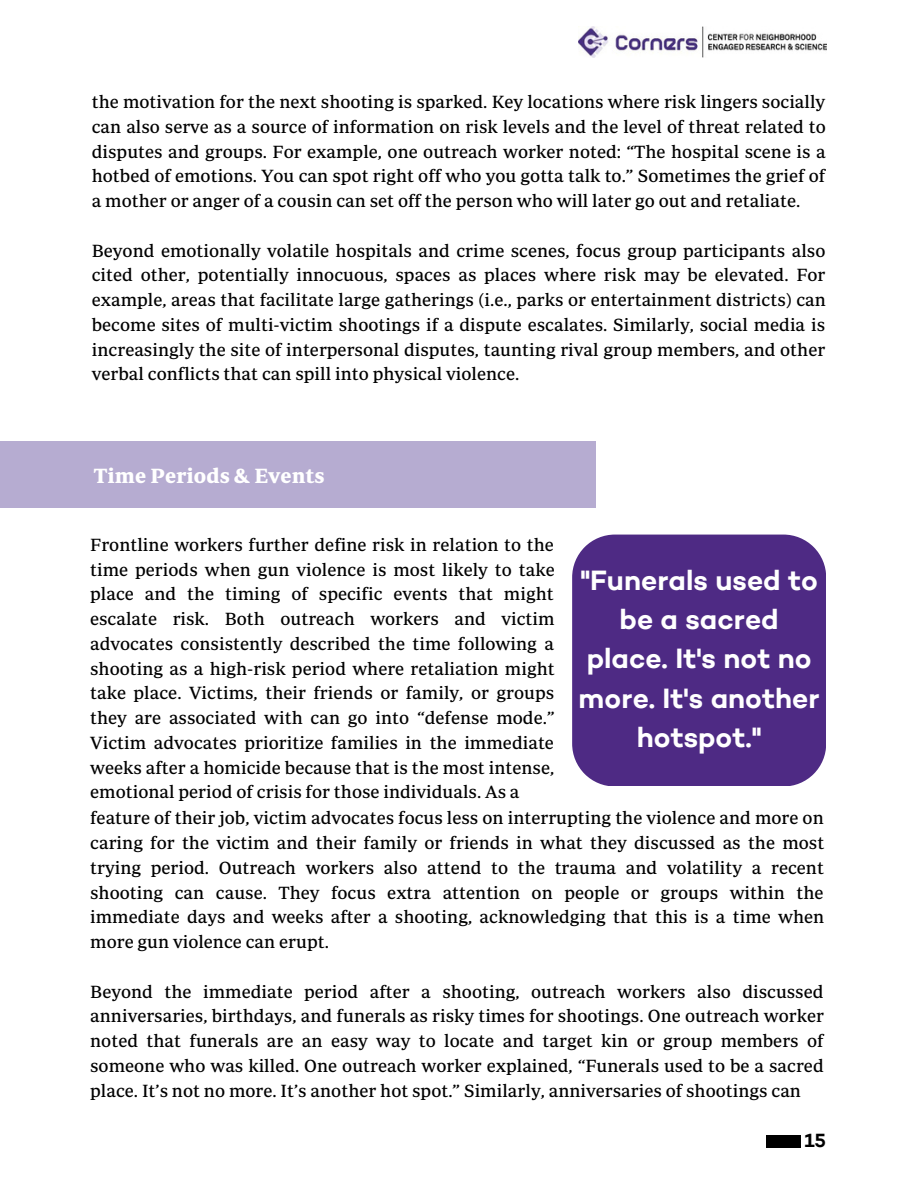
<style>
.page{position:relative;width:918px;height:1188px;background:#fff}
.page>*{position:absolute;margin:0;border:0;box-sizing:border-box;transform-origin:0 0}
.t1{font:600 28.5px/39.3px "Campton";color:#fff;text-align:center}
.t2{font:700 21px "Periodico Text";color:#fff}
.t3{font:600 19.5px "Campton";color:#000}
.t4{font:18px/24.8px "Periodico Text";color:#000;text-align:justify}
</style>
<div class="page">
<div style="left:766px;top:1135px;width:34px;height:13px;background:#000"></div>
<img style="left:579px;top:27px;width:247px;height:30px">
<div style="left:572px;top:535px;width:254px;height:251px;background:#4e2a84"></div>
<div style="left:0;top:441px;width:596px;height:67px;background:#b6acd1"></div>
<p class="t4" style="left:92px;top:89px;width:736px">the motivation for the next shooting is sparked. Key locations where risk lingers socially can also serve as a source of information on risk levels and the level of threat related to disputes and groups. For example, one outreach worker noted: “The hospital scene is a hotbed of emotions. You can spot right off who you gotta talk to.” Sometimes the grief of a mother or anger of a cousin can set off the person who will later go out and retaliate.</p>
<p class="t4" style="left:92px;top:237px;width:736px">Beyond emotionally volatile hospitals and crime scenes, focus group participants also cited other, potentially innocuous, spaces as places where risk may be elevated. For example, areas that facilitate large gatherings (i.e., parks or entertainment districts) can become sites of multi-victim shootings if a dispute escalates. Similarly, social media is increasingly the site of interpersonal disputes, taunting rival group members, and other verbal conflicts that can spill into physical violence.</p>
<p class="t2" style="left:94px;top:463px;width:232px">Time Periods &amp; Events</p>
<p class="t4" style="left:90px;top:532px;width:466px">Frontline workers further define risk in relation to the time periods when gun violence is most likely to take place and the timing of specific events that might escalate risk. Both outreach workers and victim advocates consistently described the time following a shooting as a high-risk period where retaliation might take place. Victims, their friends or family, or groups they are associated with can go into “defense mode.” Victim advocates prioritize families in the immediate weeks after a homicide because that is the most intense, emotional period of crisis for those individuals. As a</p>
<p class="t1" style="left:579px;top:560px;width:243px">"Funerals used to be a sacred place. It's not no more. It's another hotspot."</p>
<p class="t4" style="left:90px;top:805px;width:736px">feature of their job, victim advocates focus less on interrupting the violence and more on caring for the victim and their family or friends in what they discussed as the most trying period. Outreach workers also attend to the trauma and volatility a recent shooting can cause. They focus extra attention on people or groups within the immediate days and weeks after a shooting, acknowledging that this is a time when more gun violence can erupt.</p>
<p class="t4" style="left:90px;top:979px;width:735px">Beyond the immediate period after a shooting, outreach workers also discussed anniversaries, birthdays, and funerals as risky times for shootings. One outreach worker noted that funerals are an easy way to locate and target kin or group members of someone who was killed. One outreach worker explained, “Funerals used to be a sacred place. It’s not no more. It’s another hot spot.” Similarly, anniversaries of shootings can</p>
<p class="t3" style="left:805px;top:1128px;width:23px">15</p>
</div>
